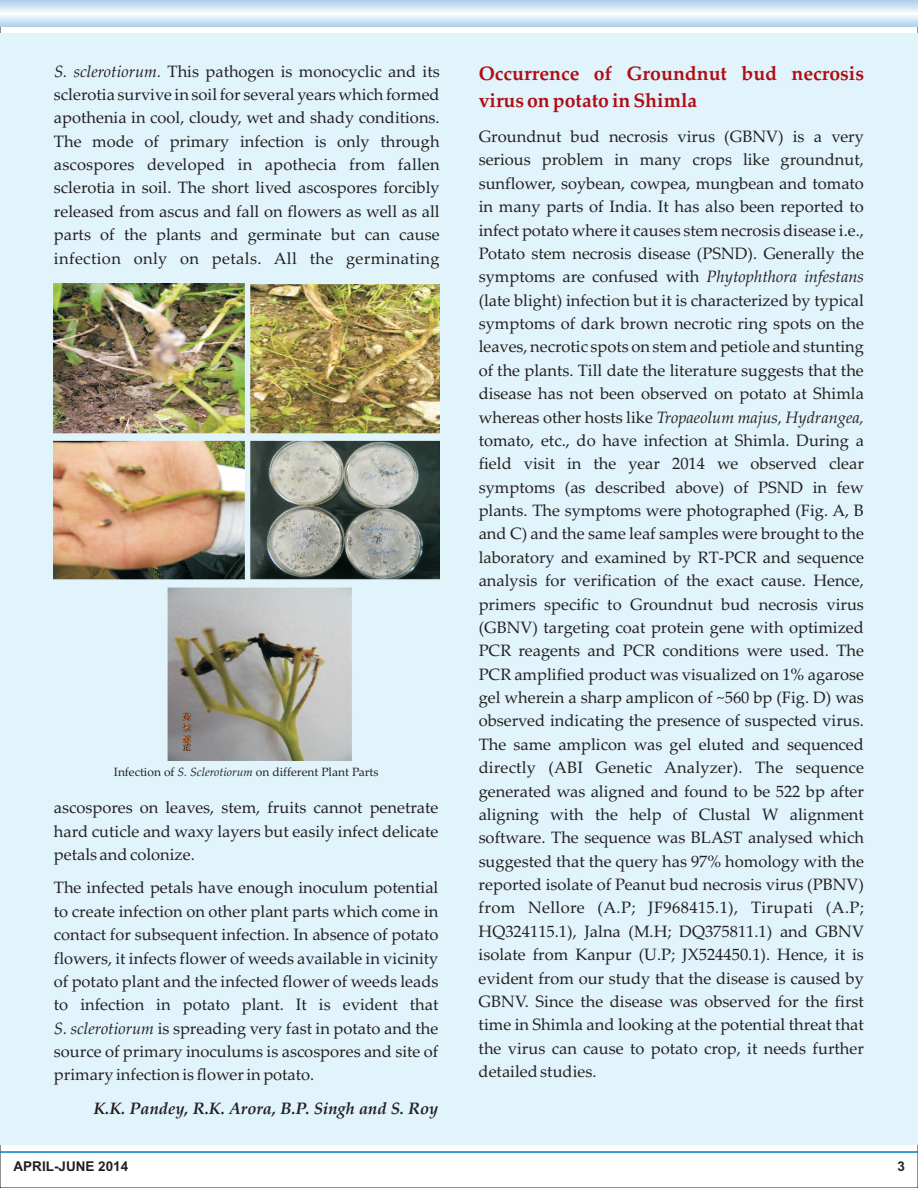
<style>
.page{position:relative;width:918px;height:1188px;background:#fff}
.page>*{position:absolute;margin:0;border:0;box-sizing:border-box;transform-origin:0 0}
.t1{font:700 19.5px/27.6px "Palatino Linotype";color:#b00d15}
.t2{font:16.5px/23.4px "Palatino Linotype";color:#231f20;text-align:justify}
.t3{font:italic 700 16.5px "Palatino Linotype";color:#231f20}
.t4{font:700 13.5px "Arial";color:#231f20}
.t5{font:12px "Palatino Linotype";color:#231f20}
.s1{font-style:italic}
</style>
<div class="page">
<svg style="left:0;top:0;width:918px;height:27px"></svg>
<div style="left:0;top:33px;width:918px;height:1112px;background:#e1f4fc"></div>
<hr style="left:0;top:1151px;width:918px;height:2px;background:#007ec5">
<img style="left:53px;top:283px;width:386px;height:477px">
<p class="t2" style="left:54px;top:61px;width:387px"><span class="s1">S. sclerotiorum.</span> This pathogen is monocyclic and its sclerotia survive in soil for several years which formed apothenia in cool, cloudy, wet and shady conditions.<br>The mode of primary infection is only through ascospores developed in apothecia from fallen sclerotia in soil. The short lived ascospores forcibly released from ascus and fall on flowers as well as all parts of the plants and germinate but can cause infection only on petals. All the germinating</p>
<p class="t5" style="left:114px;top:767px;width:266px">Infection of <span class="s1">S. Sclerotiorum</span> on different Plant Parts</p>
<p class="t2" style="left:54px;top:798px;width:386px">ascospores on leaves, stem, fruits cannot penetrate hard cuticle and waxy layers but easily infect delicate petals and colonize.</p>
<p class="t2" style="left:54px;top:878px;width:386px">The infected petals have enough inoculum potential to create infection on other plant parts which come in contact for subsequent infection. In absence of potato flowers, it infects flower of weeds available in vicinity of potato plant and the infected flower of weeds leads to infection in potato plant. It is evident that <span class="s1">S. sclerotiorum</span> is spreading very fast in potato and the source of primary inoculums is ascospores and site of primary infection is flower in potato.</p>
<p class="t3" style="left:93px;top:1102px;width:347px">K.K. Pandey, R.K. Arora, B.P. Singh and S. Roy</p>
<p class="t1" style="left:479px;top:62px;width:387px">Occurrence of Groundnut bud necrosis virus on potato in Shimla</p>
<p class="t2" style="left:479px;top:127px;width:387px">Groundnut bud necrosis virus (GBNV) is a very serious problem in many crops like groundnut, sunflower, soybean, cowpea, mungbean and tomato in many parts of India. It has also been reported to infect potato where it causes stem necrosis disease i.e., Potato stem necrosis disease (PSND). Generally the symptoms are confused with <span class="s1">Phytophthora infestans </span>(late blight) infection but it is characterized by typical symptoms of dark brown necrotic ring spots on the leaves, necrotic spots on stem and petiole and stunting of the plants. Till date the literature suggests that the disease has not been observed on potato at Shimla whereas other hosts like <span class="s1">Tropaeolum majus, Hydrangea, </span>tomato, etc., do have infection at Shimla. During a field visit in the year 2014 we observed clear symptoms (as described above) of PSND in few plants. The symptoms were photographed (Fig. A, B and C) and the same leaf samples were brought to the laboratory and examined by RT-PCR and sequence analysis for verification of the exact cause. Hence, primers specific to Groundnut bud necrosis virus (GBNV) targeting coat protein gene with optimized PCR reagents and PCR conditions were used. The PCR amplified product was visualized on 1% agarose gel wherein a sharp amplicon of ~560 bp (Fig. D) was observed indicating the presence of suspected virus.<br>The same amplicon was gel eluted and sequenced directly (ABI Genetic Analyzer). The sequence generated was aligned and found to be 522 bp after aligning with the help of Clustal W alignment software. The sequence was BLAST analysed which suggested that the query has 97% homology with the reported isolate of Peanut bud necrosis virus (PBNV) from Nellore (A.P; JF968415.1), Tirupati (A.P; HQ324115.1), Jalna (M.H; DQ375811.1) and GBNV isolate from Kanpur (U.P; JX524450.1). Hence, it is evident from our study that the disease is caused by GBNV. Since the disease was observed for the first time in Shimla and looking at the potential threat that the virus can cause to potato crop, it needs further detailed studies.</p>
<p class="t4" style="left:14px;top:1161px;width:116px">APRIL-JUNE 2014</p>
<p class="t4" style="left:898px;top:1161px;width:9px">3</p>
</div>
